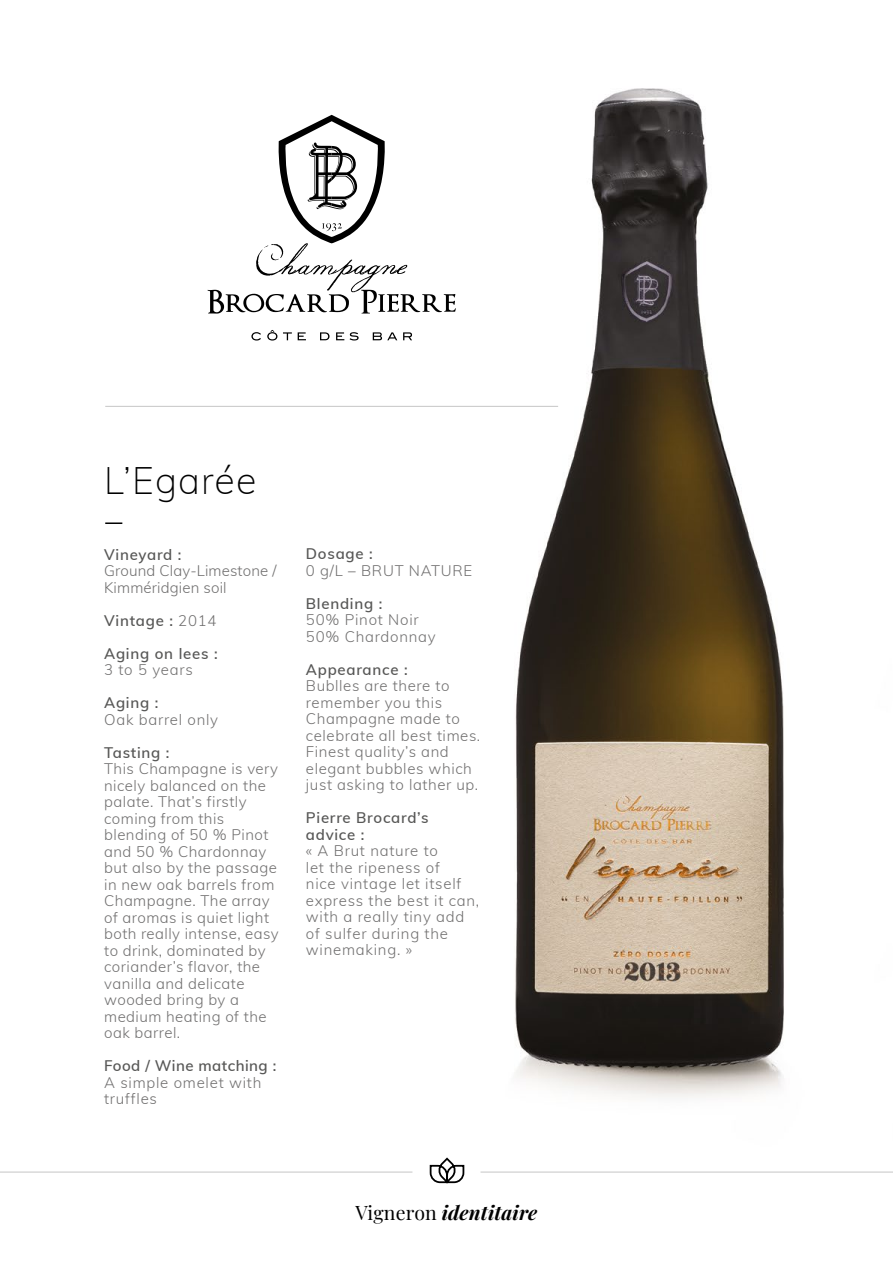
<style>
.page{position:relative;width:893px;height:1263px;background:#fff}
.page>*{position:absolute;margin:0;border:0;box-sizing:border-box;transform-origin:0 0}
.t1{font:200 37.5px "Muli";letter-spacing:.03em;color:#000}
.t2{font:italic 700 19.5px "Playfair Display";letter-spacing:.01em;color:#000}
.t3{font:300 15px/16.5px "Muli";letter-spacing:.03em;color:#706f6f}
.t4{font:300 15px/16.5px "Muli";letter-spacing:.05em;color:#706f6f}
.t5{font:600 15px/16.5px "Muli";letter-spacing:.05em;color:#575756}
.t6{font:300 15px/16.5px "Muli";letter-spacing:.01em;color:#706f6f}
.t7{font:600 15px "Muli";letter-spacing:.03em;color:#575756}
.s1{font-weight:300;color:#706f6f}
.s2{font-weight:400;font-style:normal}
</style>
<div class="page">
<img style="left:0;top:88px;width:893px;height:1085px">
<svg style="left:207px;top:115px;width:249px;height:199px"></svg>
<svg style="left:251px;top:330px;width:146px;height:11px"></svg>
<svg style="left:403px;top:332px;width:9px;height:8px"></svg>
<hr style="left:105px;top:406px;width:453px;height:1px;background:#c6c6c6">
<svg style="left:105px;top:522px;width:17px;height:2px"></svg>
<svg style="left:429px;top:1156px;width:36px;height:28px"></svg>
<hr style="left:0;top:1172px;width:412px;height:1px;background:#c6c6c6">
<hr style="left:480px;top:1172px;width:413px;height:1px;background:#c6c6c6">
<h1 class="t1" style="left:104px;top:453px;width:154px">L’Egarée</h1>
<p class="t5" style="left:104px;top:545px;width:79px">Vineyard :</p>
<p class="t6" style="left:104px;top:562px;width:174px">Ground Clay-Limestone /<br>Kimméridgien soil</p>
<p class="t5" style="left:104px;top:611px;width:114px">Vintage : <span class="s1">2014</span></p>
<p class="t5" style="left:104px;top:644px;width:115px">Aging on lees :</p>
<p class="t3" style="left:104px;top:661px;width:90px">3 to 5 years</p>
<p class="t5" style="left:104px;top:694px;width:56px">Aging :</p>
<p class="t4" style="left:104px;top:710px;width:115px">Oak barrel only</p>
<p class="t5" style="left:104px;top:743px;width:67px">Tasting :</p>
<p class="t3" style="left:104px;top:760px;width:176px">This Champagne is very nicely balanced on the palate. That’s firstly coming from this blending of 50 % Pinot and 50 % Chardonnay but also by the passage in new oak barrels from<br>Champagne. The array of aromas is quiet light both really intense, easy to drink, dominated by coriander’s flavor, the vanilla and delicate wooded bring by a medium heating of the oak barrel.</p>
<p class="t7" style="left:104px;top:1055px;width:174px">Food / Wine matching :</p>
<p class="t4" style="left:104px;top:1073px;width:159px">A simple omelet with truffles</p>
<p class="t5" style="left:306px;top:545px;width:68px">Dosage :</p>
<p class="t4" style="left:306px;top:561px;width:168px">0 g/L – BRUT NATURE</p>
<p class="t5" style="left:306px;top:594px;width:78px">Blending :</p>
<p class="t4" style="left:306px;top:611px;width:131px">50% Pinot Noir<br>50% Chardonnay</p>
<p class="t5" style="left:306px;top:660px;width:103px">Appearance :</p>
<p class="t3" style="left:306px;top:677px;width:176px">Bublles are there to remember you this<br>Champagne made to celebrate all best times.<br>Finest quality’s and elegant bubbles which just asking to lather up.</p>
<p class="t5" style="left:306px;top:809px;width:124px">Pierre Brocard’s advice :</p>
<p class="t4" style="left:306px;top:842px;width:175px">« A Brut nature to<br>let the ripeness of<br>nice vintage let itself express the best it can, with a really tiny add of sulfer during the winemaking. »</p>
<h2 class="t2" style="left:356px;top:1197px;width:183px"><span class="s2">Vigneron</span> identitaire</h2>
</div>
